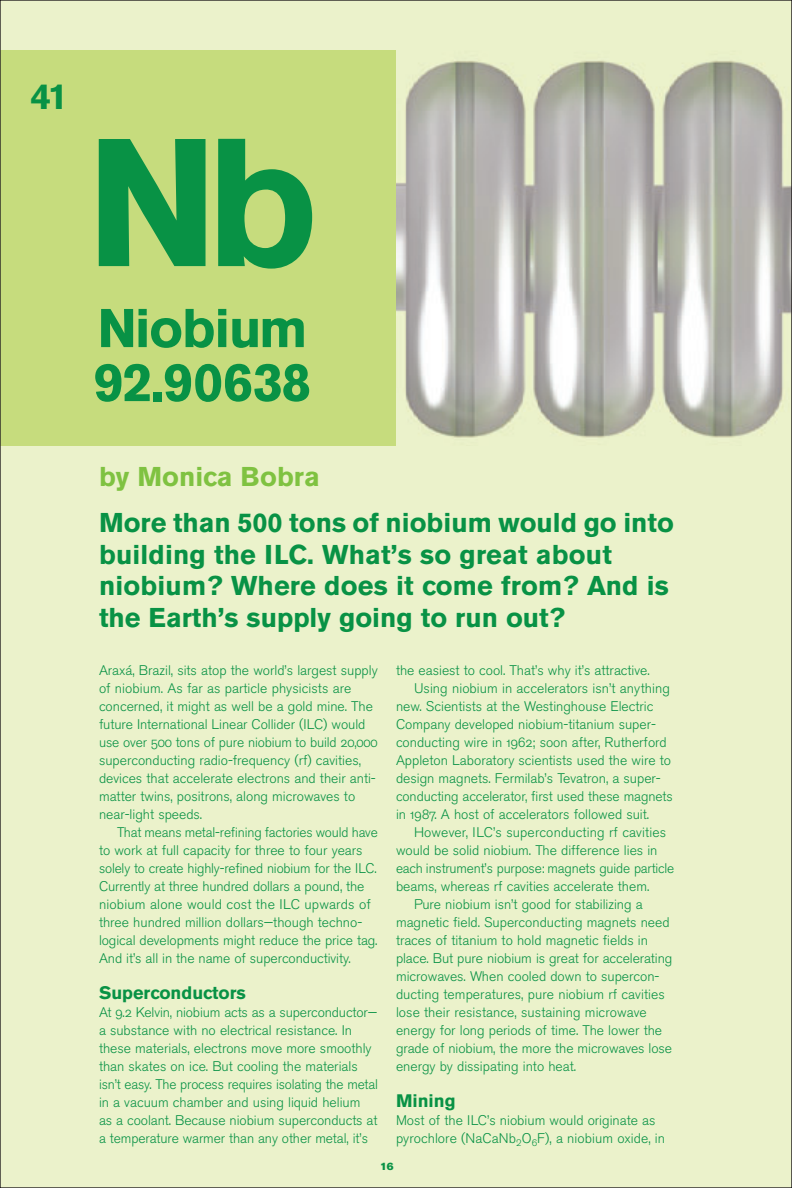
<style>
.page{position:relative;width:792px;height:1188px;background:#ebf2cb}
.page>*{position:absolute;margin:0;border:0;box-sizing:border-box;transform-origin:0 0}
.t1{font:700 180px "Akzidenz Grotesk BE";color:#089245}
.t2{font:700 54px/54px "Akzidenz Grotesk BE";letter-spacing:-.025em;color:#089245}
.t3{font:700 36px "Akzidenz Grotesk BE";color:#089245}
.t4{font:700 27px/31.5px "Akzidenz Grotesk BE";color:#089245}
.t5{font:700 27px "Akzidenz Grotesk BE";color:#7fc241}
.t6{font:700 18px "Akzidenz Grotesk BE";color:#089245}
.t7{font:13.8px/18px "Akzidenz Grotesk BE Light Os F";color:#089245}
.t8{font:10.5px "Akzidenz Grotesk BE Super";color:#089245}
</style>
<div class="page">
<img style="left:396px;top:60px;width:394px;height:378px">
<div style="left:0;top:50px;width:396px;height:396px;background:#c6dc7d"></div>
<h3 class="t3" style="left:31px;top:84px;width:39px">41</h3>
<h1 class="t1" style="left:87px;top:139px;width:233px">Nb</h1>
<h2 class="t2" style="left:93px;top:306px;width:220px">Niobium<br>92.90638</h2>
<h3 class="t5" style="left:99px;top:467px;width:222px">by Monica Bobra</h3>
<h3 class="t4" style="left:99px;top:509px;width:576px">More than 500 tons of niobium would go into building the ILC. What’s so great about niobium? Where does it come from? And is the Earth’s supply going to run out?</h3>
<p class="t7" style="left:99px;top:663px;width:280px">Araxá, Brazil, sits atop the world’s largest supply of niobium. As far as particle physicists are concerned, it might as well be a gold mine. The future International Linear Collider (ILC) would use over 500 tons of pure niobium to build 20,000 superconducting radio-frequency (rf) cavities, devices that accelerate electrons and their anti&shy;matter twins, positrons, along microwaves to near-light speeds.</p>
<p class="t7" style="left:99px;top:825px;width:280px;text-indent:18px">That means metal-refining factories would have to work at full capacity for three to four years solely to create highly-refined niobium for the ILC.<br>Currently at three hundred dollars a pound, the niobium alone would cost the ILC upwards of three hundred million dollars—though techno&shy;logical developments might reduce the price tag.<br>And it’s all in the name of superconductivity.</p>
<h3 class="t6" style="left:99px;top:986px;width:148px">Superconductors</h3>
<p class="t7" style="left:99px;top:1005px;width:280px">At 9.2 Kelvin, niobium acts as a superconductor— a substance with no electrical resistance. In these materials, electrons move more smoothly than skates on ice. But cooling the materials isn’t easy. The process requires isolating the metal in a vacuum chamber and using liquid helium<br>as a coolant. Because niobium superconducts at a temperature warmer than any other metal, it’s</p>
<p class="t7" style="left:396px;top:663px;width:255px">the easiest to cool. That’s why it’s attractive.</p>
<p class="t7" style="left:414px;top:681px;width:257px">Using niobium in accelerators isn’t anything</p>
<p class="t7" style="left:396px;top:699px;width:259px">new. Scientists at the Westinghouse Electric</p>
<p class="t7" style="left:396px;top:717px;width:261px">Company developed niobium-titanium super-</p>
<p class="t7" style="left:396px;top:735px;width:272px">conducting wire in 1962; soon after, Rutherford</p>
<p class="t7" style="left:396px;top:753px;width:276px">Appleton Laboratory scientists used the wire to</p>
<p class="t7" style="left:396px;top:771px;width:266px">design magnets. Fermilab’s Tevatron, a super-</p>
<p class="t7" style="left:396px;top:789px;width:278px">conducting accelerator, first used these magnets</p>
<p class="t7" style="left:396px;top:807px;width:255px">in 1987. A host of accelerators followed suit.</p>
<p class="t7" style="left:414px;top:825px;width:254px">However, ILC’s superconducting rf cavities</p>
<p class="t7" style="left:396px;top:843px;width:263px">would be solid niobium. The difference lies in</p>
<p class="t7" style="left:396px;top:861px;width:280px">each instrument’s purpose: magnets guide particle</p>
<p class="t7" style="left:396px;top:879px;width:255px">beams, whereas rf cavities accelerate them.</p>
<p class="t7" style="left:414px;top:897px;width:230px">Pure niobium isn’t good for stabilizing a</p>
<p class="t7" style="left:396px;top:915px;width:275px">magnetic field. Superconducting magnets need</p>
<p class="t7" style="left:396px;top:933px;width:254px">traces of titanium to hold magnetic fields in</p>
<p class="t7" style="left:396px;top:951px;width:278px">place. But pure niobium is great for accelerating</p>
<p class="t7" style="left:396px;top:969px;width:265px">microwaves. When cooled down to supercon-</p>
<p class="t7" style="left:396px;top:987px;width:270px">ducting temperatures, pure niobium rf cavities</p>
<p class="t7" style="left:396px;top:1005px;width:252px">lose their resistance, sustaining microwave</p>
<p class="t7" style="left:396px;top:1023px;width:268px">energy for long periods of time. The lower the</p>
<p class="t7" style="left:396px;top:1041px;width:278px">grade of niobium, the more the microwaves lose</p>
<p class="t7" style="left:396px;top:1059px;width:182px">energy by dissipating into heat.</p>
<h3 class="t6" style="left:396px;top:1094px;width:61px">Mining</h3>
<p class="t7" style="left:396px;top:1113px;width:271px">Most of the ILC’s niobium would originate as pyrochlore (NaCaNb<sub>2</sub>O<sub>6</sub>F), a niobium oxide, in</p>
<p class="t8" style="left:380px;top:1163px;width:15px">16</p>
</div>
